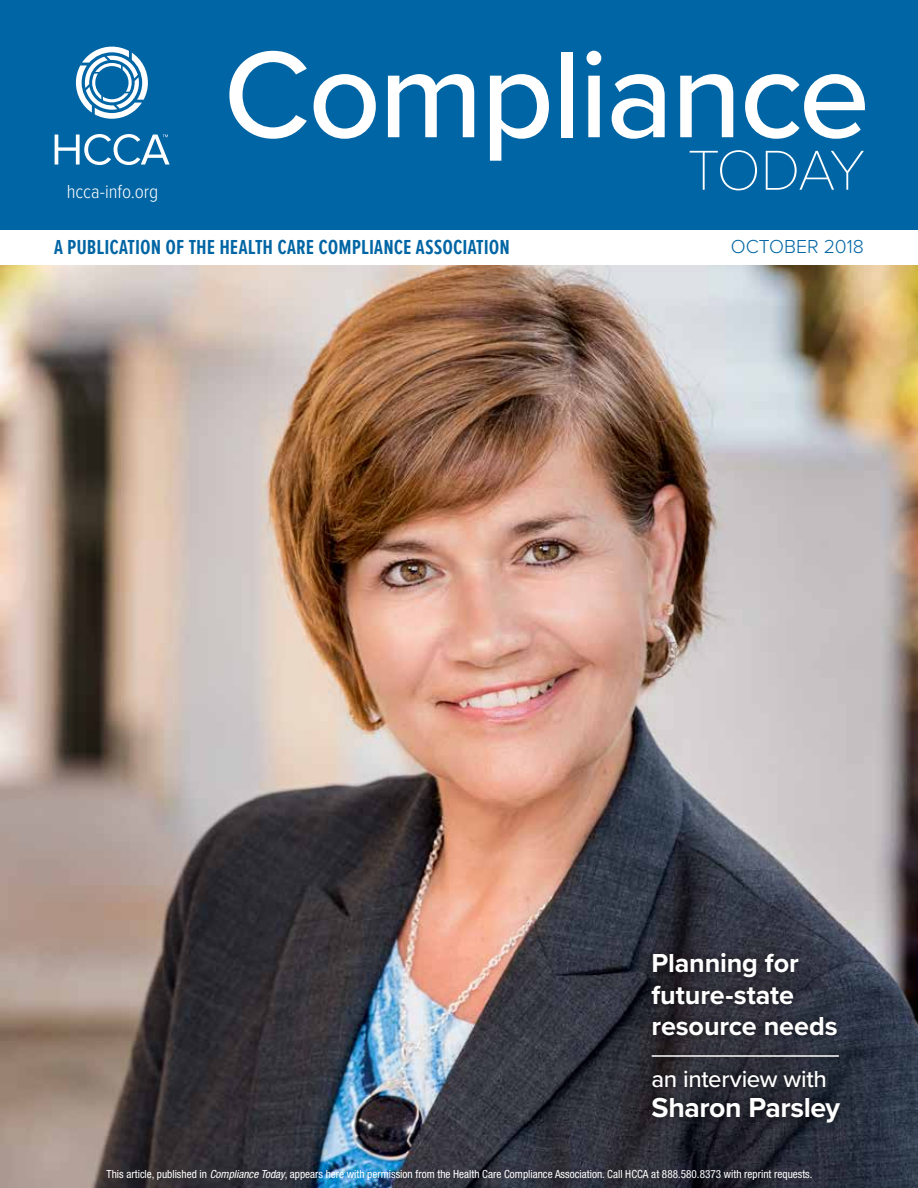
<style>
.page{position:relative;width:918px;height:1188px;background:#fff}
.page>*{position:absolute;margin:0;border:0;box-sizing:border-box;transform-origin:0 0}
.t1{font:500 127.5px "Proxima Nova";letter-spacing:-.02em;color:#fff}
.t2{font:100 58.35px "Proxima Nova T";letter-spacing:-.05em;color:#fff}
.t3{font:700 28.5px "Proxima Nova";letter-spacing:-.015em;color:#fff}
.t4{font:700 27px/31.5px "Proxima Nova";letter-spacing:-.005em;color:#fff}
.t5{font:600 25.5px "Proxima Nova Ex Cn";color:#0065a4}
.t6{font:500 24px "Proxima Nova";letter-spacing:-.015em;color:#fff}
.t7{font:300 19.5px "Proxima Nova Cond";letter-spacing:-.005em;color:#fff}
.t8{font:300 19.5px "Proxima Nova";letter-spacing:.005em;color:#0065a4}
.t9{font:condensed 11.25px "Helvetica Neue LT Std";color:#fff}
.s1{font-style:italic}
</style>
<div class="page">
<div style="left:0;top:0;width:918px;height:230px;background:#0065a4"></div>
<svg style="left:76px;top:47px;width:72px;height:72px"></svg>
<svg style="left:55px;top:134px;width:115px;height:31px"></svg>
<img style="left:0;top:266px;width:918px;height:922px">
<div style="left:644px;top:946px;width:204px;height:184px;background:#000;opacity:.65"></div>
<div style="left:645px;top:1047px;width:201px;height:18px;background:#000;opacity:.65"></div>
<hr style="left:652px;top:1055px;width:187px;height:2px;background:#fff">
<h3 class="t7" style="left:67px;top:177px;width:93px">hcca-info.org</h3>
<h1 class="t1" style="left:224px;top:0;width:648px">Compliance</h1>
<h2 class="t2" style="left:687px;top:127px;width:179px">TODAY</h2>
<h3 class="t5" style="left:54px;top:227px;width:457px">a publication of the health care compliance association</h3>
<h3 class="t8" style="left:731px;top:232px;width:135px">OCTOBER 2018</h3>
<h3 class="t4" style="left:652px;top:947px;width:188px">Planning for future-state resource needs</h3>
<h3 class="t6" style="left:652px;top:1061px;width:177px">an interview with</h3>
<h3 class="t3" style="left:652px;top:1086px;width:190px">Sharon Parsley</h3>
<p class="t9" style="left:107px;top:1167px;width:707px">This article, published in <span class="s1">Compliance Today</span>, appears here with permission from the Health Care Compliance Association. Call HCCA at 888.580.8373 with reprint requests.</p>
</div>
